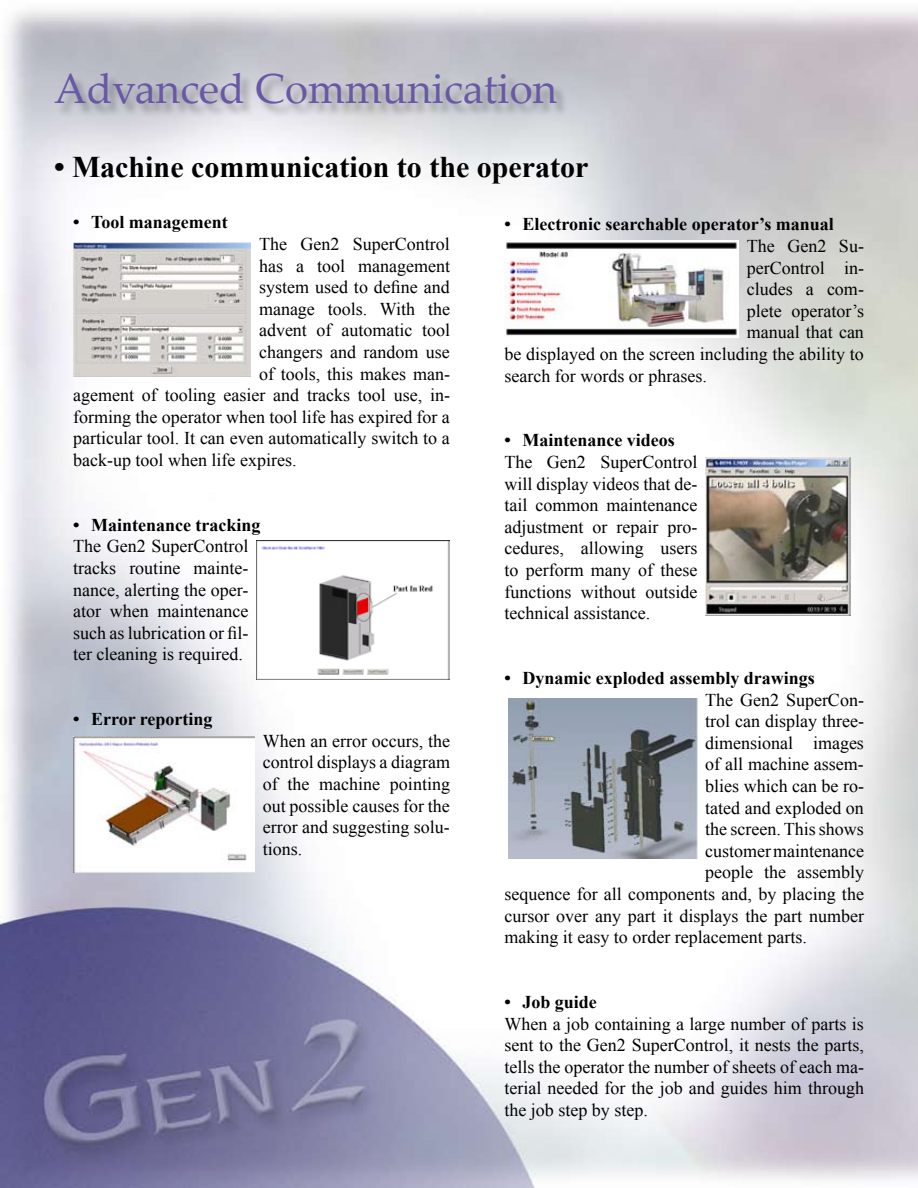
<style>
.page{position:relative;width:918px;height:1188px;background:#fff}
.page>*{position:absolute;margin:0;border:0;box-sizing:border-box;transform-origin:0 0}
.t1{font:42px "Palatino Linotype";color:#6858a6}
.t2{font:700 30px "Times New Roman";color:#000}
.t3{font:18px/21.6px "Times New Roman";color:#000;text-align:justify}
.t4{font:700 18px "Times New Roman";color:#000}
</style>
<div class="page">
<img style="left:0;top:9px;width:918px;height:1179px">
<img style="left:73px;top:736px;width:182px;height:136px">
<div style="left:55px;top:74px;width:515px;height:43px;background:#000;opacity:.3"></div>
<img style="left:73px;top:243px;width:178px;height:134px">
<img style="left:257px;top:540px;width:193px;height:140px">
<img style="left:504px;top:241px;width:235px;height:96px">
<img style="left:706px;top:457px;width:144px;height:158px">
<img style="left:508px;top:698px;width:189px;height:161px">
<h1 class="t1" style="left:54px;top:59px;width:505px">Advanced Communication</h1>
<h2 class="t2" style="left:54px;top:147px;width:536px">• Machine communication to the operator</h2>
<p class="t4" style="left:73px;top:210px;width:156px">• Tool management</p>
<p class="t3" style="left:259px;top:233px;width:192px">The Gen2 SuperControl</p>
<p class="t3" style="left:259px;top:255px;width:193px">has a tool management</p>
<p class="t3" style="left:259px;top:276px;width:192px">system used to define and</p>
<p class="t3" style="left:259px;top:298px;width:192px">manage tools. With the</p>
<p class="t3" style="left:259px;top:319px;width:192px">advent of automatic tool</p>
<p class="t3" style="left:259px;top:341px;width:192px">changers and random use</p>
<p class="t3" style="left:259px;top:363px;width:192px">of tools, this makes man-</p>
<p class="t3" style="left:73px;top:384px;width:378px">agement of tooling easier and tracks tool use, in-</p>
<p class="t3" style="left:73px;top:406px;width:378px">forming the operator when tool life has expired for a</p>
<p class="t3" style="left:73px;top:427px;width:378px">particular tool. It can even automatically switch to a</p>
<p class="t3" style="left:73px;top:449px;width:225px">back-up tool when life expires.</p>
<p class="t4" style="left:504px;top:212px;width:331px">• Electronic searchable operator’s manual</p>
<p class="t3" style="left:747px;top:235px;width:119px">The Gen2 Su-</p>
<p class="t3" style="left:747px;top:257px;width:119px">perControl in-</p>
<p class="t3" style="left:747px;top:278px;width:119px">cludes a com-</p>
<p class="t3" style="left:747px;top:300px;width:119px">plete operator’s</p>
<p class="t3" style="left:747px;top:321px;width:119px">manual that can</p>
<p class="t3" style="left:504px;top:343px;width:361px">be displayed on the screen including the ability to</p>
<p class="t3" style="left:504px;top:365px;width:204px">search for words or phrases.</p>
<p class="t4" style="left:504px;top:428px;width:172px">• Maintenance videos</p>
<p class="t3" style="left:504px;top:451px;width:195px">The Gen2 SuperControl will display videos that de&shy;tail common maintenance adjustment or repair pro&shy;cedures, allowing users to perform many of these functions without outside technical assistance.</p>
<p class="t4" style="left:73px;top:512px;width:189px">• Maintenance tracking</p>
<p class="t3" style="left:73px;top:535px;width:177px">The Gen2 SuperControl tracks routine mainte&shy;nance, alerting the oper&shy;ator when maintenance such as lubrication or fil&shy;ter cleaning is required.</p>
<p class="t4" style="left:73px;top:707px;width:141px">• Error reporting</p>
<p class="t3" style="left:263px;top:730px;width:189px">When an error occurs, the control displays a diagram of the machine pointing out possible causes for the error and suggesting solu&shy;tions.</p>
<p class="t4" style="left:504px;top:666px;width:312px">• Dynamic exploded assembly drawings</p>
<p class="t3" style="left:705px;top:689px;width:160px">The Gen2 SuperCon-</p>
<p class="t3" style="left:705px;top:710px;width:160px">trol can display three-</p>
<p class="t3" style="left:705px;top:732px;width:160px">dimensional images</p>
<p class="t3" style="left:705px;top:753px;width:160px">of all machine assem-</p>
<p class="t3" style="left:705px;top:775px;width:160px">blies which can be ro-</p>
<p class="t3" style="left:705px;top:797px;width:160px">tated and exploded on</p>
<p class="t3" style="left:705px;top:818px;width:160px">the screen. This shows</p>
<p class="t3" style="left:705px;top:840px;width:160px">customer maintenance</p>
<p class="t3" style="left:705px;top:861px;width:160px">people the assembly</p>
<p class="t3" style="left:504px;top:883px;width:361px">sequence for all components and, by placing the</p>
<p class="t3" style="left:504px;top:905px;width:361px">cursor over any part it displays the part number</p>
<p class="t3" style="left:504px;top:926px;width:304px">making it easy to order replacement parts.</p>
<p class="t4" style="left:504px;top:990px;width:94px">• Job guide</p>
<p class="t3" style="left:504px;top:1013px;width:361px">When a job containing a large number of parts is sent to the Gen2 SuperControl, it nests the parts, tells the operator the number of sheets of each ma&shy;terial needed for the job and guides him through the job step by step.</p>
</div>
